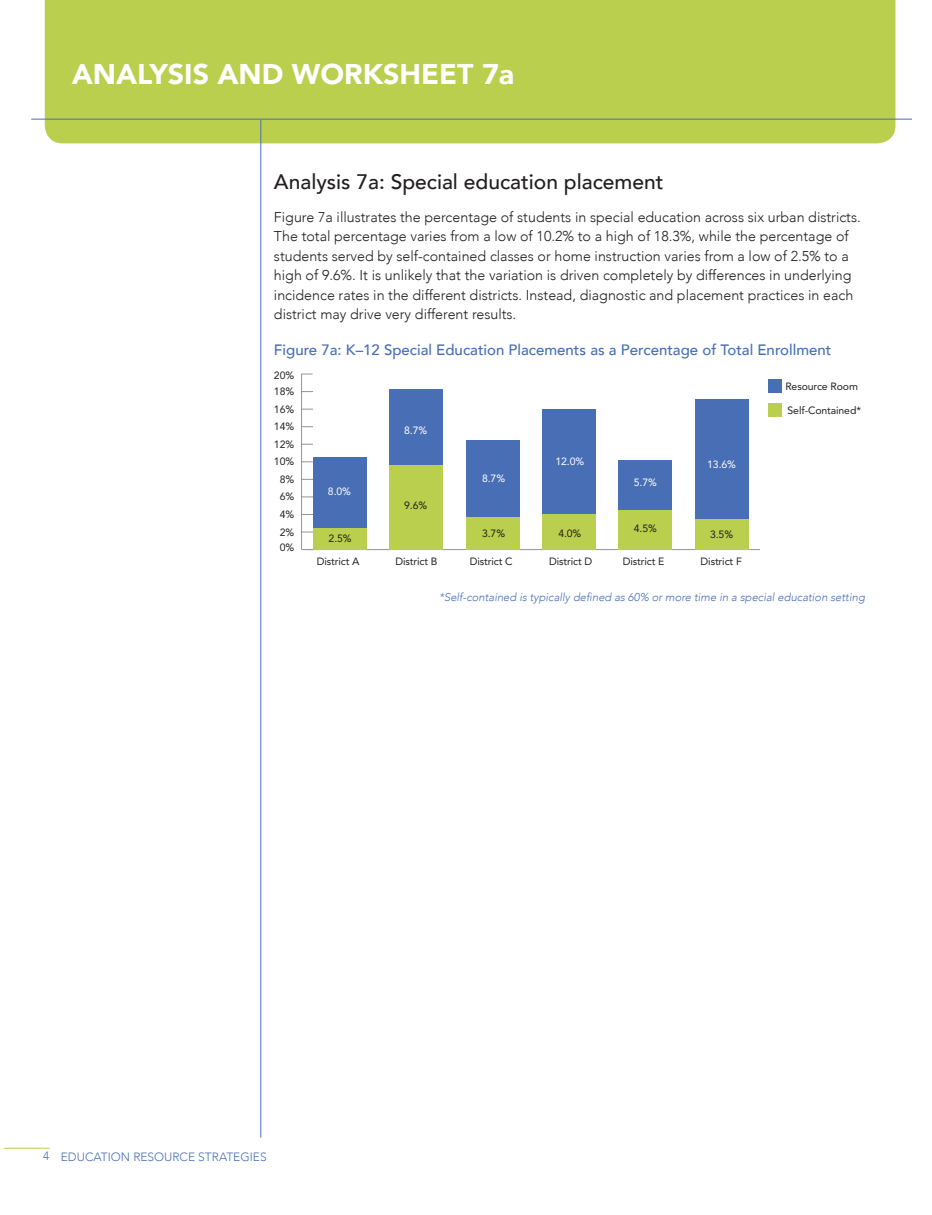
<style>
.page{position:relative;width:932px;height:1215px;background:#fff}
.page>*{position:absolute;margin:0;border:0;box-sizing:border-box;transform-origin:0 0}
.t1{font:900 28.5px "Avenir LT Com";color:#fff}
.Body_Subhead{font:500 21px "Avenir LT Com";color:#231f20}
.Body{font:500 15px "Avenir LT Com";color:#486fb6}
.Body-2{font:300 14.25px/19.5px "Avenir LT Com";color:#231f20}
.t2{font:300 12px "Avenir LT Com";color:#486fb6}
.Chart_notes{font:italic 300 11.25px "Avenir LT Com";color:#486fb6}
.t3{font:10.5px "Avenir LT Std";letter-spacing:-.01em;color:#231f20}
.t4{font:10.5px "Avenir LT Std";color:#fff}
</style>
<div class="page">
<hr style="left:4px;top:1148px;width:46px;height:1px;background:#bacf4d">
<hr style="left:301px;top:549px;width:459px;height:1px;background:#939598">
<hr style="left:301px;top:374px;width:1px;height:176px;background:#939598">
<div style="left:313px;top:457px;width:53px;height:71px;background:#486fb6"></div>
<div style="left:389px;top:389px;width:54px;height:76px;background:#486fb6"></div>
<div style="left:466px;top:441px;width:53px;height:76px;background:#486fb6"></div>
<div style="left:542px;top:409px;width:53px;height:105px;background:#486fb6"></div>
<div style="left:618px;top:460px;width:54px;height:50px;background:#486fb6"></div>
<div style="left:695px;top:399px;width:53px;height:120px;background:#486fb6"></div>
<div style="left:313px;top:528px;width:53px;height:22px;background:#bacf4d"></div>
<div style="left:389px;top:465px;width:54px;height:85px;background:#bacf4d"></div>
<div style="left:466px;top:517px;width:53px;height:33px;background:#bacf4d"></div>
<div style="left:542px;top:514px;width:53px;height:36px;background:#bacf4d"></div>
<div style="left:618px;top:510px;width:54px;height:40px;background:#bacf4d"></div>
<div style="left:695px;top:519px;width:53px;height:31px;background:#bacf4d"></div>
<div style="left:768px;top:403px;width:13px;height:13px;background:#bacf4d"></div>
<div style="left:768px;top:379px;width:13px;height:14px;background:#486fb6"></div>
<div style="left:45px;top:0;width:850px;height:143px;background:#bacf4d"></div>
<hr style="left:31px;top:119px;width:881px;height:1px;background:#486fb6">
<hr style="left:260px;top:120px;width:1px;height:1018px;background:#486fb6">
<p class="t1" style="left:72px;top:57px;width:444px">ANALYSIS AND WORKSHEET 7a</p>
<p class="Body_Subhead" style="left:274px;top:169px;width:391px">Analysis 7a: Special education placement</p>
<p class="Body-2" style="left:274px;top:207px;width:588px">Figure 7a illustrates the percentage of students in special education across six urban districts.<br>The total percentage varies from a low of 10.2% to a high of 18.3%, while the percentage of students served by self-contained classes or home instruction varies from a low of 2.5% to a high of 9.6%. It is unlikely that the variation is driven completely by differences in underlying incidence rates in the different districts. Instead, diagnostic and placement practices in each district may drive very different results.</p>
<p class="Body" style="left:274px;top:341px;width:559px">Figure 7a: K–12 Special Education Placements as a Percentage of Total Enrollment</p>
<p class="t3" style="left:274px;top:369px;width:22px">20%</p>
<p class="t3" style="left:274px;top:385px;width:22px">18%</p>
<p class="t3" style="left:274px;top:403px;width:22px">16%</p>
<p class="t3" style="left:274px;top:421px;width:22px">14%</p>
<p class="t3" style="left:274px;top:438px;width:22px">12%</p>
<p class="t3" style="left:274px;top:456px;width:22px">10%</p>
<p class="t3" style="left:280px;top:473px;width:16px">8%</p>
<p class="t3" style="left:280px;top:491px;width:16px">6%</p>
<p class="t3" style="left:280px;top:508px;width:16px">4%</p>
<p class="t3" style="left:280px;top:526px;width:16px">2%</p>
<p class="t3" style="left:280px;top:541px;width:16px">0%</p>
<p class="t4" style="left:328px;top:485px;width:25px">8.0%</p>
<p class="t3" style="left:328px;top:532px;width:25px">2.5%</p>
<p class="t3" style="left:317px;top:555px;width:44px">District A</p>
<p class="t3" style="left:785px;top:381px;width:74px">Resource Room</p>
<p class="t4" style="left:404px;top:424px;width:25px">8.7%</p>
<p class="t3" style="left:404px;top:500px;width:25px">9.6%</p>
<p class="t4" style="left:482px;top:472px;width:25px">8.7%</p>
<p class="t3" style="left:482px;top:527px;width:25px">3.7%</p>
<p class="t4" style="left:555px;top:456px;width:30px">12.0%</p>
<p class="t3" style="left:558px;top:527px;width:25px">4.0%</p>
<p class="t4" style="left:634px;top:477px;width:25px">5.7%</p>
<p class="t3" style="left:634px;top:522px;width:25px">4.5%</p>
<p class="t4" style="left:707px;top:458px;width:30px">13.6%</p>
<p class="t3" style="left:710px;top:528px;width:25px">3.5%</p>
<p class="t3" style="left:395px;top:555px;width:44px">District B</p>
<p class="t3" style="left:469px;top:555px;width:44px">District C</p>
<p class="t3" style="left:549px;top:555px;width:45px">District D</p>
<p class="t3" style="left:622px;top:555px;width:43px">District E</p>
<p class="t3" style="left:700px;top:555px;width:43px">District F</p>
<p class="t3" style="left:787px;top:404px;width:75px">Self-Contained*</p>
<p class="Chart_notes" style="left:439px;top:591px;width:427px">*Self-contained is typically defined as 60% or more time in a special education setting</p>
<p class="t2" style="left:43px;top:1150px;width:225px">4 EDUCATION RESOURCE STRATEGIES</p>
</div>
